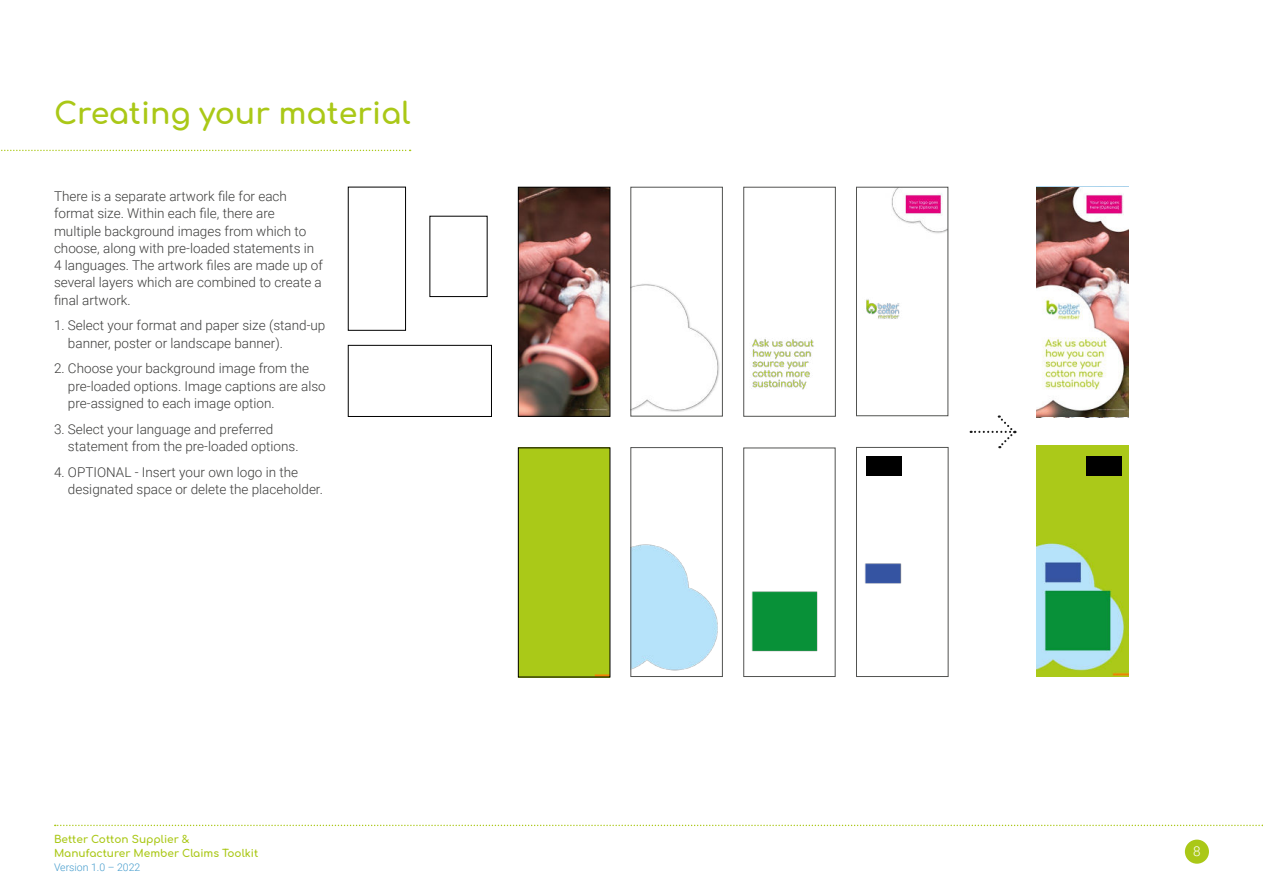
<style>
.page{position:relative;width:1263px;height:893px;background:#fff}
.page>*{position:absolute;margin:0;border:0;box-sizing:border-box;transform-origin:0 0}
.t1{font:700 30px "Comfortaa";color:#aac817}
.t2{font:300 13.5px/17.2px "Roboto";color:#3c3c3b}
.t3{font:300 13.5px "Roboto";color:#fff}
.t4{font:700 10.5px/14.2px "Comfortaa";color:#aac817}
.t5{font:300 10.5px "Roboto";color:#439bcc}
</style>
<div class="page">
<svg style="left:1px;top:150px;width:410px;height:1px"></svg>
<img style="left:1036px;top:446px;width:93px;height:231px">
<img style="left:632px;top:544px;width:86px;height:127px">
<div style="left:630px;top:447px;width:93px;height:230px;border:1px solid #525351"></div>
<img style="left:751px;top:591px;width:67px;height:61px">
<div style="left:743px;top:448px;width:92px;height:229px;border:1px solid #525351"></div>
<img style="left:864px;top:475px;width:38px;height:109px">
<div style="left:856px;top:447px;width:92px;height:230px;border:1px solid #525351"></div>
<div style="left:520px;top:450px;width:88px;height:225px;background:#aac918"></div>
<div style="left:518px;top:448px;width:92px;height:229px;border:1px solid #000"></div>
<img style="left:1036px;top:187px;width:93px;height:231px">
<img style="left:632px;top:284px;width:88px;height:128px">
<div style="left:630px;top:187px;width:93px;height:229px;border:1px solid #525351"></div>
<img style="left:866px;top:189px;width:80px;height:130px">
<div style="left:856px;top:187px;width:92px;height:229px;border:1px solid #525351"></div>
<img style="left:751px;top:339px;width:63px;height:51px">
<div style="left:743px;top:187px;width:93px;height:230px;border:1px solid #525351"></div>
<img style="left:520px;top:189px;width:88px;height:226px">
<div style="left:518px;top:187px;width:92px;height:230px;border:1px solid #000"></div>
<svg style="left:971px;top:415px;width:45px;height:34px"></svg>
<div style="left:348px;top:187px;width:58px;height:143px;border:1px solid #000"></div>
<div style="left:348px;top:345px;width:144px;height:72px;border:1px solid #000"></div>
<div style="left:866px;top:456px;width:36px;height:19px;background:#000"></div>
<div style="left:1086px;top:456px;width:35px;height:19px;background:#000"></div>
<img style="left:1037px;top:188px;width:91px;height:229px">
<div style="left:1185px;top:840px;width:24px;height:24px;background:#aac817;border-radius:50%"></div>
<svg style="left:55px;top:825px;width:1208px;height:1px"></svg>
<h1 class="t1" style="left:54px;top:100px;width:358px">Creating your material</h1>
<p class="t2" style="left:54px;top:187px;width:270px">There is a separate artwork file for each format size. Within each file, there are multiple background images from which to choose, along with pre-loaded statements in 4 languages. The artwork files are made up of several layers which are combined to create a final artwork.</p>
<p class="t2" style="left:68px;top:318px;width:259px;text-indent:-14px">1. Select your format and paper size (stand-up banner, poster or landscape banner).</p>
<p class="t2" style="left:68px;top:361px;width:259px;text-indent:-14px">2. Choose your background image from the pre-loaded options. Image captions are also pre-assigned to each image option.</p>
<p class="t2" style="left:68px;top:421px;width:232px;text-indent:-14px">3. Select your language and preferred statement from the pre-loaded options.</p>
<p class="t2" style="left:68px;top:464px;width:256px;text-indent:-14px">4. OPTIONAL - Insert your own logo in the designated space or delete the placeholder.</p>
<p class="t4" style="left:54px;top:833px;width:206px">Better Cotton Supplier &amp;<br>Manufacturer Member Claims Toolkit</p>
<p class="t5" style="left:54px;top:863px;width:88px">Version 1.0 – 2022</p>
<p class="t3" style="left:1193px;top:845px;width:9px">8</p>
</div>
